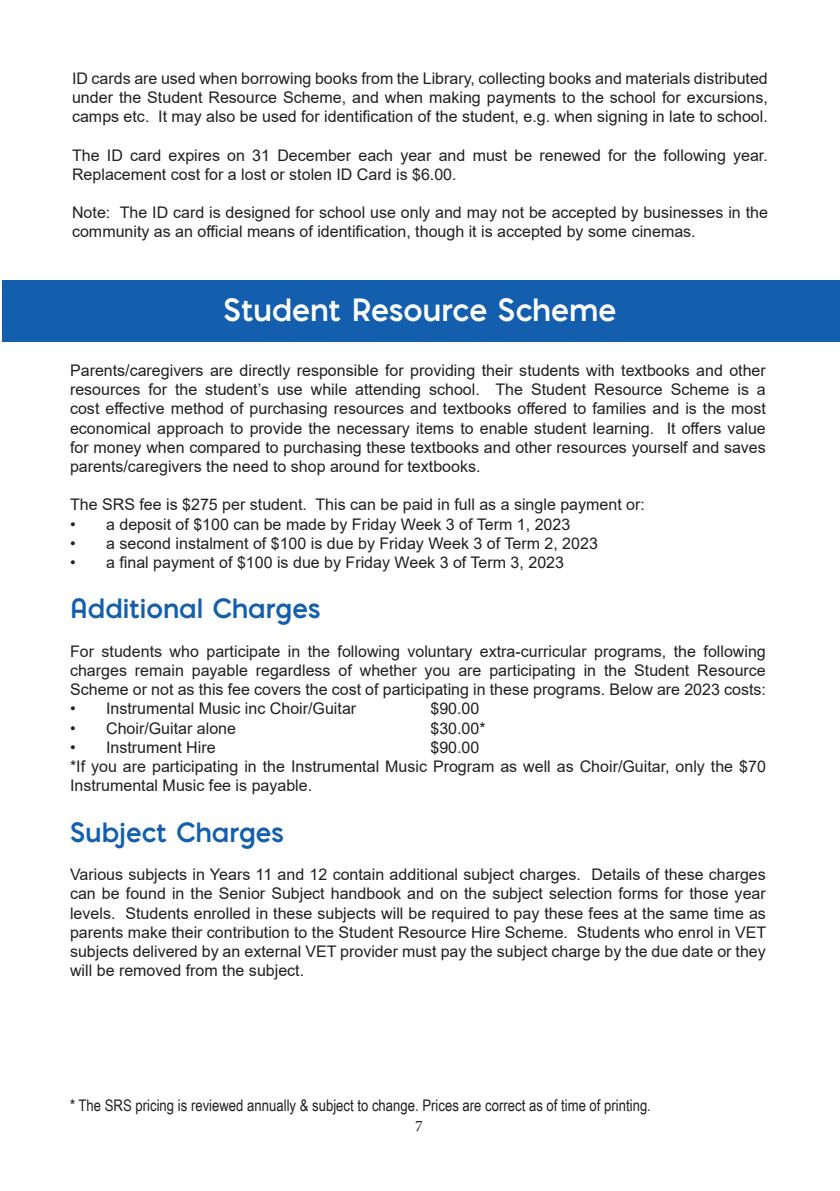
<style>
.page{position:relative;width:840px;height:1191px;background:#fff}
.page>*{position:absolute;margin:0;border:0;box-sizing:border-box;transform-origin:0 0}
.t1{font:700 30px "Pontiac";color:#fff}
.t2{font:700 26px "Pontiac";color:#135fad}
.t3{font:16px/19.2px "Arial";color:#231f20;text-align:justify}
.t4{font:16px "Arial Narrow";color:#231f20}
.t5{font:16px "Minion Pro";color:#231f20}
</style>
<div class="page">
<div style="left:2px;top:280px;width:837px;height:61px;background:#135fad"></div>
<p class="t3" style="left:72px;top:68px;width:697px">ID cards are used when borrowing books from the Library, collecting books and materials distributed under the Student Resource Scheme, and when making payments to the school for excursions, camps etc. It may also be used for identification of the student, e.g. when signing in late to school.</p>
<p class="t3" style="left:72px;top:145px;width:697px">The ID card expires on 31 December each year and must be renewed for the following year.<br>Replacement cost for a lost or stolen ID Card is $6.00.</p>
<p class="t3" style="left:72px;top:203px;width:697px">Note: The ID card is designed for school use only and may not be accepted by businesses in the community as an official means of identification, though it is accepted by some cinemas.</p>
<p class="t1" style="left:223px;top:288px;width:394px">Student Resource Scheme</p>
<p class="t3" style="left:70px;top:361px;width:697px">Parents/caregivers are directly responsible for providing their students with textbooks and other resources for the student’s use while attending school. The Student Resource Scheme is a cost effective method of purchasing resources and textbooks offered to families and is the most economical approach to provide the necessary items to enable student learning. It offers value for money when compared to purchasing these textbooks and other resources yourself and saves parents/caregivers the need to shop around for textbooks.</p>
<p class="t3" style="left:70px;top:495px;width:576px">The SRS fee is $275 per student. This can be paid in full as a single payment or:</p>
<p class="t3" style="left:70px;top:514px;width:501px">• a deposit of $100 can be made by Friday Week 3 of Term 1, 2023</p>
<p class="t3" style="left:70px;top:533px;width:529px">• a second instalment of $100 is due by Friday Week 3 of Term 2, 2023</p>
<p class="t3" style="left:70px;top:553px;width:495px">• a final payment of $100 is due by Friday Week 3 of Term 3, 2023</p>
<p class="t2" style="left:70px;top:590px;width:252px">Additional Charges</p>
<p class="t3" style="left:70px;top:641px;width:697px">For students who participate in the following voluntary extra-curricular programs, the following charges remain payable regardless of whether you are participating in the Student Resource Scheme or not as this fee covers the cost of participating in these programs. Below are 2023 costs:</p>
<p class="t3" style="left:70px;top:699px;width:287px">• Instrumental Music inc Choir/Guitar</p>
<p class="t3" style="left:430px;top:699px;width:50px">$90.00</p>
<p class="t3" style="left:70px;top:718px;width:167px">• Choir/Guitar alone</p>
<p class="t3" style="left:430px;top:718px;width:57px">$30.00*</p>
<p class="t3" style="left:70px;top:737px;width:147px">• Instrument Hire</p>
<p class="t3" style="left:430px;top:737px;width:50px">$90.00</p>
<p class="t3" style="left:70px;top:757px;width:697px">*If you are participating in the Instrumental Music Program as well as Choir/Guitar, only the $70<br>Instrumental Music fee is payable.</p>
<p class="t2" style="left:70px;top:813px;width:215px">Subject Charges</p>
<p class="t3" style="left:70px;top:865px;width:697px">Various subjects in Years 11 and 12 contain additional subject charges. Details of these charges can be found in the Senior Subject handbook and on the subject selection forms for those year levels. Students enrolled in these subjects will be required to pay these fees at the same time as parents make their contribution to the Student Resource Hire Scheme. Students who enrol in VET subjects delivered by an external VET provider must pay the subject charge by the due date or they will be removed from the subject.</p>
<p class="t4" style="left:70px;top:1093px;width:582px">* The SRS pricing is reviewed annually &amp; subject to change. Prices are correct as of time of printing.</p>
<p class="t5" style="left:415px;top:1114px;width:9px">7</p>
</div>
